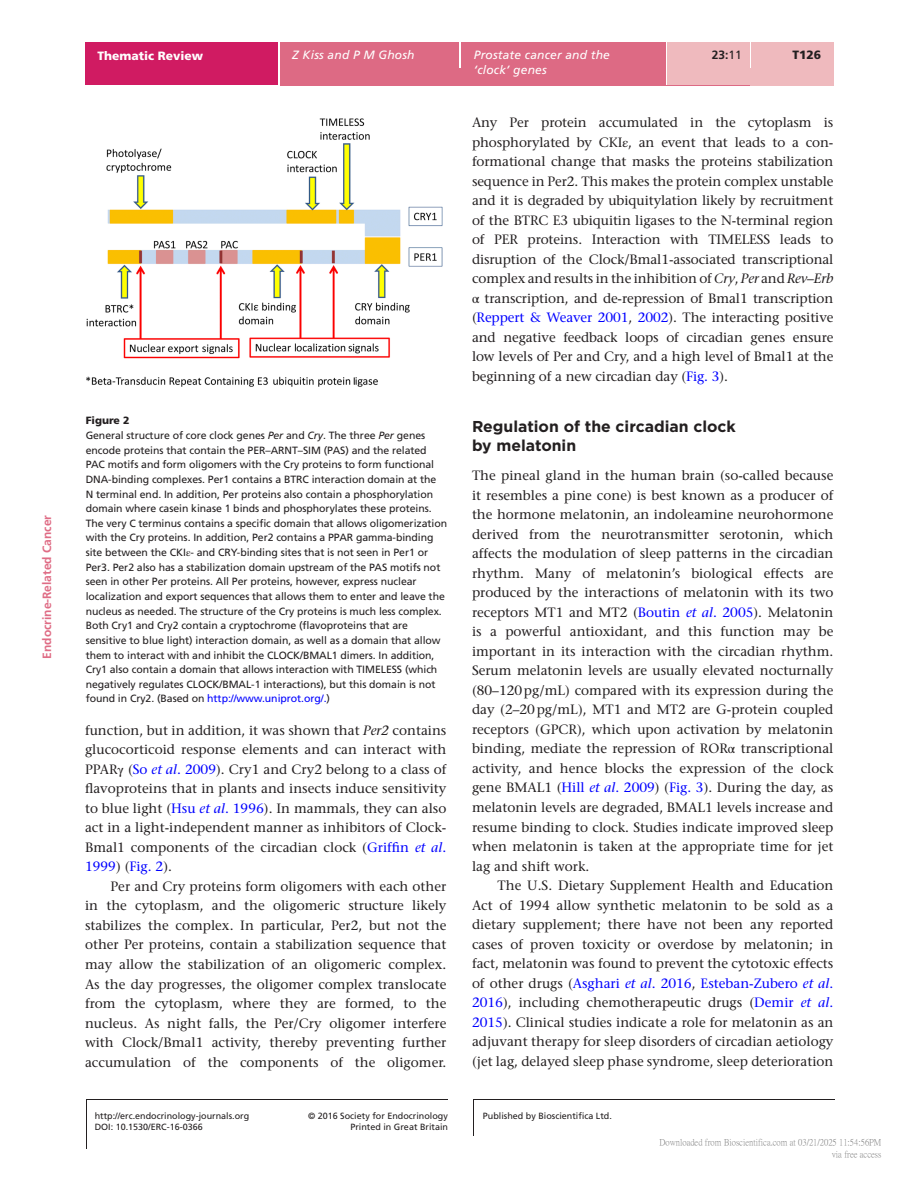
<style>
.page{position:relative;width:919px;height:1187px;background:#fff}
.page>*{position:absolute;margin:0;border:0;box-sizing:border-box;transform-origin:0 0}
.t1{font:700 15.75px/19.5px "Gotham";color:#231f20}
.TXI{font:500 13.5px/19.5px "Stone Serif Std";color:#231f20;text-align:justify}
.TXT{font:500 13.5px/19.5px "Stone Serif Std";color:#231f20;text-align:justify}
.t2{font:italic 12px "Frutiger LT Std";letter-spacing:.015em;color:#fff}
.t3{font:700 12px "Frutiger LT Std";color:#df6c85}
.t4{font:900 12px "Frutiger LT Std";color:#fff}
.t5{font:700 12px "Frutiger LT Std";color:#231f20}
.t6{font:900 12px "Frutiger LT Std";color:#231f20}
.FC{font:10.5px/14.7px "Frutiger LT Std";letter-spacing:-.005em;color:#231f20}
.FC_head{font:900 10.5px "Frutiger LT Std";color:#231f20}
.t7{font:9px/11.4px "Frutiger LT Std";color:#231f20;text-align:right}
.t8{font:9px/12px "P Ming Li U";color:rgb(0 0 0/.5);text-align:right}
.s1{font-weight:400}
.s2{font-style:italic}
.s3{font-family:"STIX General"}
.s4{color:#00f}
.s5{font-family:"STIX General";font-weight:400}
.s6{font-style:italic;color:#00f}
</style>
<div class="page">
<div style="left:85px;top:43px;width:194px;height:42px;background:#d01b62"></div>
<div style="left:280px;top:51px;width:553px;height:34px;background:#dd6a84"></div>
<div style="left:280px;top:43px;width:179px;height:8px;background:#dd6a84"></div>
<hr style="left:459px;top:43px;width:2px;height:25px;background:#fff">
<div style="left:461px;top:43px;width:204px;height:42px;background:#dd6a84"></div>
<hr style="left:665px;top:43px;width:2px;height:42px;background:#fff">
<div style="left:667px;top:43px;width:82px;height:42px;background:#efbabe"></div>
<div style="left:749px;top:68px;width:84px;height:17px;background:#efbabe"></div>
<hr style="left:749px;top:43px;width:2px;height:25px;background:#fff">
<div style="left:751px;top:43px;width:82px;height:25px;background:#efbabe"></div>
<hr style="left:86px;top:1099px;width:1px;height:49px;background:#231f20">
<hr style="left:473px;top:1099px;width:1px;height:36px;background:#231f20">
<hr style="left:86px;top:1098px;width:362px;height:1px;background:#231f20">
<hr style="left:473px;top:1098px;width:361px;height:1px;background:#231f20">
<img style="left:86px;top:118px;width:357px;height:269px">
<p class="t3" style="left:40px;top:658px;width:145px;rotate:-90deg">Endocrine-Related Cancer</p>
<p class="t4" style="left:97px;top:48px;width:107px">Thematic Review</p>
<p class="t2" style="left:292px;top:48px;width:124px">Z Kiss and P M Ghosh</p>
<p class="t2" style="left:474px;top:48px;width:137px">Prostate cancer and the</p>
<p class="t6" style="left:792px;top:48px;width:30px">T126</p>
<p class="t2" style="left:474px;top:63px;width:74px">‘clock’ genes</p>
<p class="t5" style="left:711px;top:48px;width:32px">23:<span class="s1">11</span></p>
<p class="FC_head" style="left:86px;top:414px;width:45px">Figure 2</p>
<p class="FC" style="left:86px;top:428px;width:363px">General structure of core clock genes <span class="s2">Per</span> and <span class="s2">Cry</span>. The three <span class="s2">Per</span> genes encode proteins that contain the PER–ARNT–SIM (PAS) and the related PAC motifs and form oligomers with the Cry proteins to form functional DNA-binding complexes. Per1 contains a BTRC interaction domain at the<br>N terminal end. In addition, Per proteins also contain a phosphorylation domain where casein kinase 1 binds and phosphorylates these proteins.<br>The very C terminus contains a specific domain that allows oligomerization with the Cry proteins. In addition, Per2 contains a PPAR gamma-binding site between the CKI<span class="s3">ε</span>- and CRY-binding sites that is not seen in Per1 or Per3. Per2 also has a stabilization domain upstream of the PAS motifs not seen in other Per proteins. All Per proteins, however, express nuclear localization and export sequences that allows them to enter and leave the nucleus as needed. The structure of the Cry proteins is much less complex.<br>Both Cry1 and Cry2 contain a cryptochrome (flavoproteins that are sensitive to blue light) interaction domain, as well as a domain that allow them to interact with and inhibit the CLOCK/BMAL1 dimers. In addition, Cry1 also contain a domain that allows interaction with TIMELESS (which negatively regulates CLOCK/BMAL-1 interactions), but this domain is not found in Cry2. (Based on <span class="s4">http://www.uniprot.org/.</span>)</p>
<p class="TXI" style="left:85px;top:720px;width:363px">function, but in addition, it was shown that <span class="s2">Per2</span> contains glucocorticoid response elements and can interact with PPAR<span class="s5">γ</span> (<span class="s4">So</span> <span class="s6">et al</span><span class="s4">. 2009</span>). Cry1 and Cry2 belong to a class of flavoproteins that in plants and insects induce sensitivity to blue light (<span class="s4">Hsu</span> <span class="s6">et al</span><span class="s4">. 1996</span>). In mammals, they can also act in a light-independent manner as inhibitors of Clock-Bmal1 components of the circadian clock (<span class="s4">Griffin</span> <span class="s6">et al</span><span class="s4">.<br>1999</span>) (<span class="s4">Fig. 2</span>).</p>
<p class="TXI" style="left:85px;top:876px;width:363px;text-indent:26px">Per and Cry proteins form oligomers with each other in the cytoplasm, and the oligomeric structure likely stabilizes the complex. In particular, Per2, but not the other Per proteins, contain a stabilization sequence that may allow the stabilization of an oligomeric complex.<br>As the day progresses, the oligomer complex translocate from the cytoplasm, where they are formed, to the nucleus. As night falls, the Per/Cry oligomer interfere with Clock/Bmal1 activity, thereby preventing further accumulation of the components of the oligomer.</p>
<p class="TXI" style="left:472px;top:113px;width:363px">Any Per protein accumulated in the cytoplasm is phosphorylated by CKI<span class="s5">ε</span>, an event that leads to a con&shy;formational change that masks the proteins stabilization sequence in Per2. This makes the protein complex unstable and it is degraded by ubiquitylation likely by recruitment of the BTRC E3 ubiquitin ligases to the N-terminal region of PER proteins. Interaction with TIMELESS leads to disruption of the Clock/Bmal1-associated transcriptional complex and results in the inhibition of <span class="s2">Cry</span>, <span class="s2">Per</span> and <span class="s2">Rev–Erb </span><span class="s5">α</span> transcription, and de-repression of Bmal1 transcription (<span class="s4">Reppert &amp; Weaver 2001</span>, <span class="s4">2002</span>). The interacting positive and negative feedback loops of circadian genes ensure low levels of Per and Cry, and a high level of Bmal1 at the beginning of a new circadian day (<span class="s4">Fig. 3</span>).</p>
<h1 class="t1" style="left:472px;top:416px;width:265px">Regulation of the circadian clock by melatonin</h1>
<p class="TXT" style="left:472px;top:466px;width:363px">The pineal gland in the human brain (so-called because it resembles a pine cone) is best known as a producer of the hormone melatonin, an indoleamine neurohormone derived from the neurotransmitter serotonin, which affects the modulation of sleep patterns in the circadian rhythm. Many of melatonin’s biological effects are produced by the interactions of melatonin with its two receptors MT1 and MT2 (<span class="s4">Boutin</span> <span class="s6">et al</span><span class="s4">. 2005</span>). Melatonin is a powerful antioxidant, and this function may be important in its interaction with the circadian rhythm.<br>Serum melatonin levels are usually elevated nocturnally (80–120pg/mL) compared with its expression during the day (2–20pg/mL), MT1 and MT2 are G-protein coupled receptors (GPCR), which upon activation by melatonin binding, mediate the repression of ROR<span class="s5">α</span> transcriptional activity, and hence blocks the expression of the clock gene BMAL1 (<span class="s4">Hill</span> <span class="s6">et al</span><span class="s4">. 2009</span>) (<span class="s4">Fig. 3</span>). During the day, as melatonin levels are degraded, BMAL1 levels increase and resume binding to clock. Studies indicate improved sleep when melatonin is taken at the appropriate time for jet lag and shift work.</p>
<p class="TXI" style="left:472px;top:875px;width:363px;text-indent:26px">The U.S. Dietary Supplement Health and Education Act of 1994 allow synthetic melatonin to be sold as a dietary supplement; there have not been any reported cases of proven toxicity or overdose by melatonin; in fact, melatonin was found to prevent the cytotoxic effects of other drugs (<span class="s4">Asghari</span> <span class="s6">et al</span><span class="s4">. 2016</span>, <span class="s4">Esteban-Zubero</span> <span class="s6">et al</span><span class="s4">.<br>2016</span>), including chemotherapeutic drugs (<span class="s4">Demir</span> <span class="s6">et al</span><span class="s4">.<br>2015</span>). Clinical studies indicate a role for melatonin as an adjuvant therapy for sleep disorders of circadian aetiology (jet lag, delayed sleep phase syndrome, sleep deterioration</p>
<p class="t7" style="left:95px;top:1109px;width:156px">http://erc.endocrinology-journals.org</p>
<p class="t7" style="left:308px;top:1109px;width:141px">© 2016 Society for Endocrinology<br>Printed in Great Britain</p>
<p class="t7" style="left:483px;top:1109px;width:131px">Published by Bioscientifica Ltd.</p>
<p class="t7" style="left:95px;top:1121px;width:110px">DOI: 10.1530/ERC-16-0366</p>
<p class="t8" style="left:659px;top:1136px;width:223px">Downloaded from Bioscientifica.com at 03/21/2025 11:54:56PM via free access</p>
</div>
